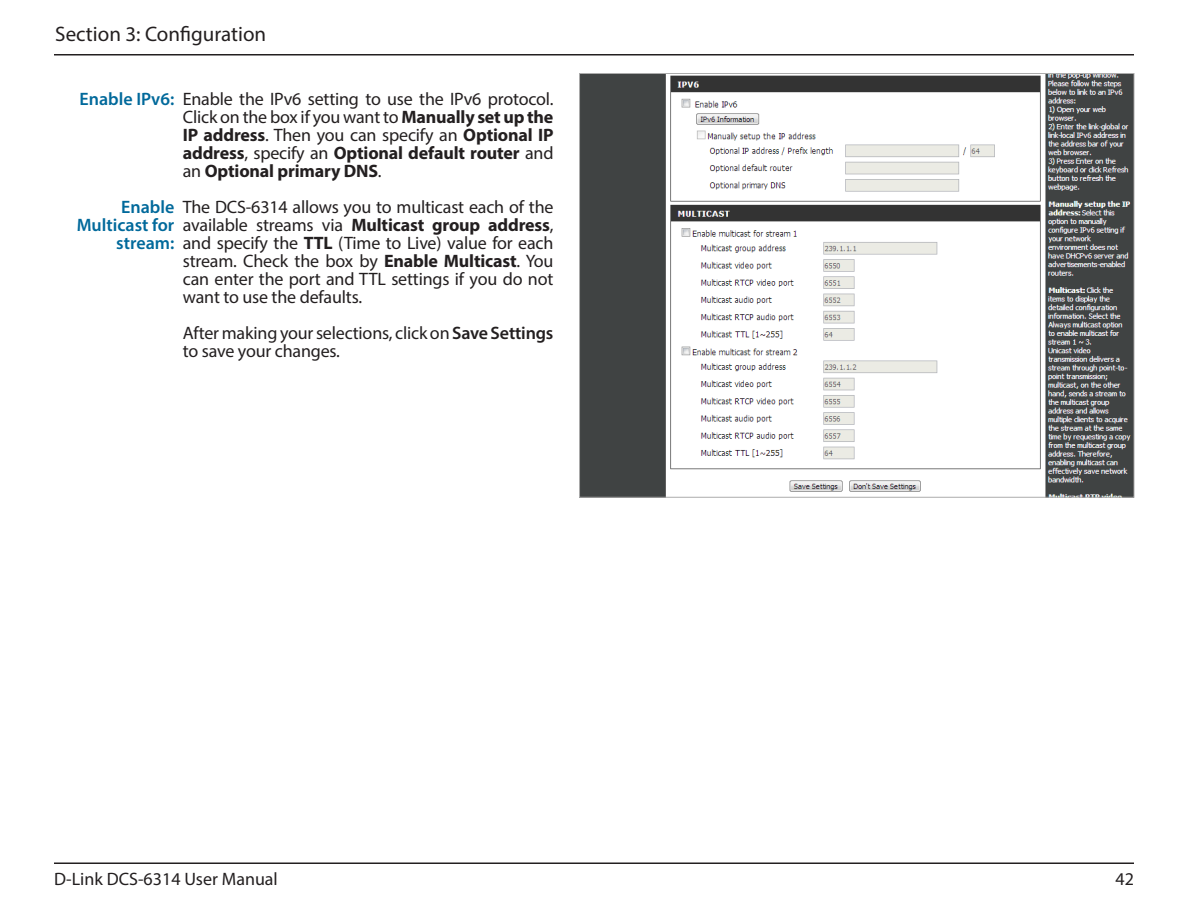
<style>
.page{position:relative;width:1188px;height:918px;background:#fff}
.page>*{position:absolute;margin:0;border:0;box-sizing:border-box;transform-origin:0 0}
.t1{font:21px "Myriad Pro";color:#231f20}
.t2{font:18px/18px "Myriad Pro";letter-spacing:-.01em;color:#231f20;text-align:justify}
.t3{font:600 18px/18px "Myriad Pro";color:#00699b;text-align:right}
.s1{font-weight:700}
.s2{font-weight:600}
</style>
<div class="page">
<hr style="left:54px;top:862px;width:1080px;height:2px;background:#231f20">
<hr style="left:54px;top:54px;width:1080px;height:2px;background:#231f20">
<img style="left:581px;top:75px;width:551px;height:420px">
<p class="t1" style="left:55px;top:21px;width:213px">Section 3: Configuration</p>
<p class="t3" style="left:79px;top:90px;width:96px">Enable IPv6:</p>
<p class="t3" style="left:77px;top:198px;width:99px">Enable<br>Multicast for stream:</p>
<p class="t2" style="left:183px;top:90px;width:372px">Enable the IPv6 setting to use the IPv6 protocol.<br>Click on the box if you want to <span class="s1">Manually set up the IP address</span>. Then you can specify an <span class="s1">Optional IP address</span>, specify an <span class="s1">Optional default router</span> and an <span class="s1">Optional primary DNS</span>.</p>
<p class="t2" style="left:183px;top:198px;width:372px">The DCS-6314 allows you to multicast each of the available streams via <span class="s1">Multicast group address</span>, and specify the <span class="s1">TTL</span> (Time to Live) value for each stream. Check the box by <span class="s1">Enable Multicast</span>. You can enter the port and TTL settings if you do not want to use the defaults.</p>
<p class="t2" style="left:183px;top:324px;width:372px">After making your selections, click on <span class="s2">Save Settings </span>to save your changes.</p>
<p class="t2" style="left:54px;top:870px;width:225px">D-Link DCS-6314 User Manual</p>
<p class="t2" style="left:1116px;top:870px;width:20px">42</p>
</div>
